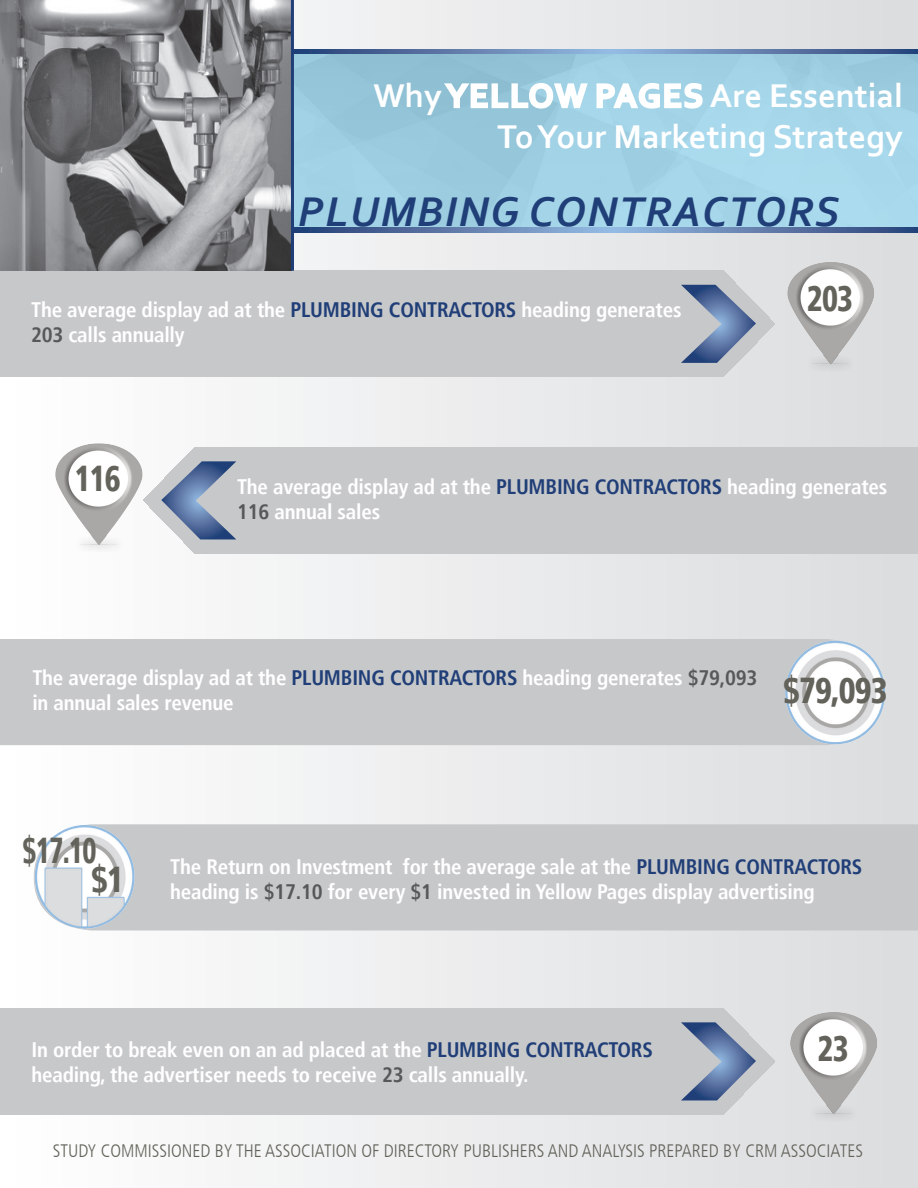
<style>
.page{position:relative;width:918px;height:1188px;background:#fff}
.page>*{position:absolute;margin:0;border:0;box-sizing:border-box;transform-origin:0 0}
.t1{font:italic 700 43.5px "Corbel";letter-spacing:.04em;color:#203e77}
.t2{font:900 condensed 36px "Frutiger LT";letter-spacing:-.025em;color:#63635b;scale:.85 1}
.t3{font:900 condensed 36px/28.8px "Frutiger LT";letter-spacing:-.025em;color:#63635b;scale:.75 1}
.t4{font:900 condensed 36px "Frutiger LT";letter-spacing:-.025em;color:#63635b;scale:.9 1}
.t5{font:700 34.5px/41.4px "Corbel";color:#fff;text-align:right}
.t6{font:700 condensed 21px/25.2px "Frutiger LT";letter-spacing:-.01em;color:#fff}
.t7{font:300 condensed 18px "Frutiger LT";color:#63635b}
.s1{color:#203e77}
.s2{color:#57585a}
</style>
<div class="page">
<div style="left:1px;top:1px;width:916px;height:1186px;background:linear-gradient(to right,#fffefe,#dbdcde)"></div>
<svg style="left:294px;top:54px;width:624px;height:174px;background:#9ecfe3"></svg>
<img style="left:770px;top:248px;width:148px;height:146px">
<div style="left:0;top:639px;width:770px;height:106px;background:#c7c8ca"></div>
<img style="left:34px;top:429px;width:117px;height:131px">
<img style="left:778px;top:1006px;width:117px;height:126px">
<img style="left:770px;top:619px;width:121px;height:134px">
<div style="left:143px;top:824px;width:775px;height:106px;background:#c7c8ca"></div>
<img style="left:27px;top:815px;width:116px;height:125px">
<svg style="left:294px;top:49px;width:624px;height:5px;background:#5f7cab"></svg>
<svg style="left:294px;top:228px;width:624px;height:4px;background:#5f7cab"></svg>
<div style="left:0;top:271px;width:775px;height:106px;background:#c7c8ca"></div>
<svg style="left:681px;top:285px;width:75px;height:78px;background:#919fb6"></svg>
<div style="left:143px;top:447px;width:775px;height:106px;background:#c7c8ca"></div>
<svg style="left:161px;top:461px;width:75px;height:78px;background:#93a0b8"></svg>
<div style="left:0;top:1008px;width:775px;height:107px;background:#c7c8ca"></div>
<svg style="left:681px;top:1022px;width:75px;height:78px;background:#929fb7"></svg>
<svg style="left:442px;top:81px;width:147px;height:29px"></svg>
<svg style="left:595px;top:76px;width:109px;height:34px"></svg>
<img style="left:0;top:0;width:291px;height:271px">
<hr style="left:291px;top:0;width:3px;height:271px;background:#203e77">
<h3 class="t5" style="left:373px;top:74px;width:531px">Why Yellow Pages Are Essential<br>To Your Marketing Strategy</h3>
<h1 class="t1" style="left:298px;top:185px;width:543px">PLUMBING CONTRACTORS</h1>
<p class="t6" style="left:31px;top:297px;width:652px">The average display ad at the <span class="s1">Plumbing Contractors</span> heading generates<br><span class="s2">203</span> calls annually</p>
<h2 class="t2" style="left:807px;top:277px;width:56px">203</h2>
<h2 class="t2" style="left:75px;top:457px;width:56px">116</h2>
<p class="t6" style="left:237px;top:474px;width:652px">The average display ad at the <span class="s1">Plumbing Contractors</span> heading generates<br><span class="s2">116</span> annual sales</p>
<p class="t6" style="left:32px;top:665px;width:727px">The average display ad at the <span class="s1">Plumbing Contractors</span> heading generates <span class="s2">$79,093 </span>in annual sales revenue</p>
<h2 class="t4" style="left:783px;top:669px;width:118px">$79,093</h2>
<h2 class="t3" style="left:91px;top:836px;width:45px;text-indent:-69px">$17.10 $1</h2>
<p class="t6" style="left:170px;top:854px;width:694px">The Return on Investment for the average sale at the <span class="s1">Plumbing Contractors </span>heading is <span class="s2">$17.10</span> for every <span class="s2">$1</span> invested in Yellow Pages display advertising</p>
<p class="t6" style="left:31px;top:1037px;width:623px">In order to break even on an ad placed at the <span class="s1">Plumbing Contractors </span>heading, the advertiser needs to receive <span class="s2">23</span> calls annually.</p>
<h2 class="t2" style="left:818px;top:1027px;width:38px">23</h2>
<p class="t7" style="left:53px;top:1140px;width:704px">STUDY COMMISSIONED BY THE ASSOCIATION OF DIRECTORY PUBLISHERS AND ANALYSIS PREPARED BY CRM</p>
<p class="t7" style="left:781px;top:1140px;width:82px">ASSOCIATES</p>
</div>
